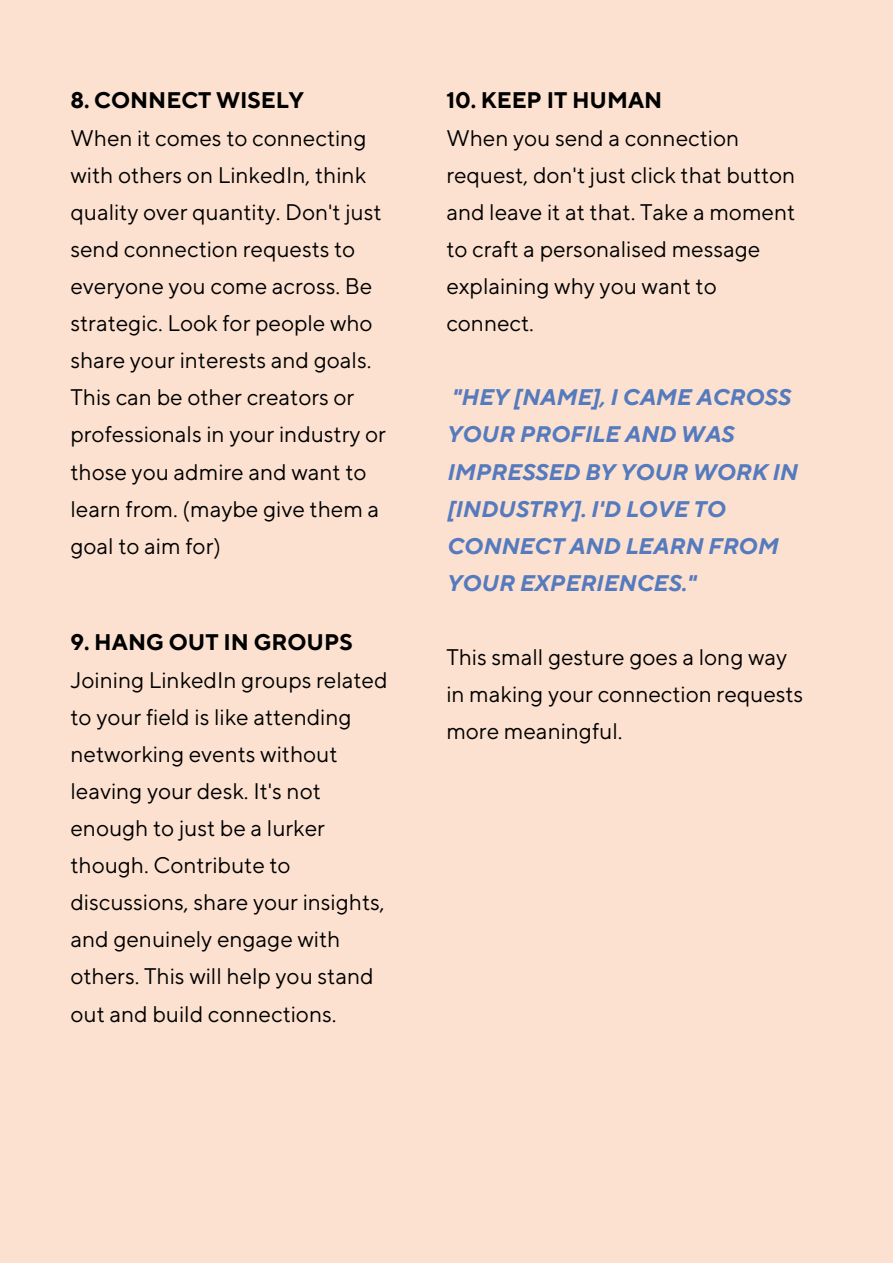
<style>
.page{position:relative;width:893px;height:1264px;background:#fff}
.page>*{position:absolute;margin:0;border:0;box-sizing:border-box;transform-origin:0 0}
.t1{font:22.5px/37px "TT Norms Pro";color:#000}
.t2{font:italic 700 22.5px/37px "TT Norms Pro";color:#557abd}
.t3{font:700 22.5px "TT Norms Pro";color:#000}
</style>
<div class="page">
<div style="left:0;top:0;width:892px;height:1262px;background:#fce1d0"></div>
<p class="t3" style="left:70px;top:87px;width:235px">8. CONNECT WISELY</p>
<p class="t1" style="left:70px;top:120px;width:317px">When it comes to connecting with others on LinkedIn, think quality over quantity. Don't just send connection requests to everyone you come across. Be strategic. Look for people who share your interests and goals.<br>This can be other creators or professionals in your industry or those you admire and want to learn from. (maybe give them a goal to aim for)</p>
<p class="t3" style="left:70px;top:629px;width:283px">9. HANG OUT IN GROUPS</p>
<p class="t1" style="left:70px;top:662px;width:318px">Joining LinkedIn groups related to your field is like attending networking events without leaving your desk. It's not enough to just be a lurker though. Contribute to discussions, share your insights, and genuinely engage with others. This will help you stand out and build connections.</p>
<p class="t3" style="left:446px;top:87px;width:217px">10. KEEP IT HUMAN</p>
<p class="t1" style="left:446px;top:120px;width:350px">When you send a connection request, don't just click that button and leave it at that. Take a moment to craft a personalised message explaining why you want to connect.</p>
<p class="t2" style="left:446px;top:380px;width:352px">"HEY [NAME], I CAME ACROSS<br>YOUR PROFILE AND WAS<br>IMPRESSED BY YOUR WORK IN [INDUSTRY]. I'D LOVE TO<br>CONNECT AND LEARN FROM<br>YOUR EXPERIENCES."</p>
<p class="t1" style="left:446px;top:639px;width:358px">This small gesture goes a long way in making your connection requests more meaningful.</p>
</div>
